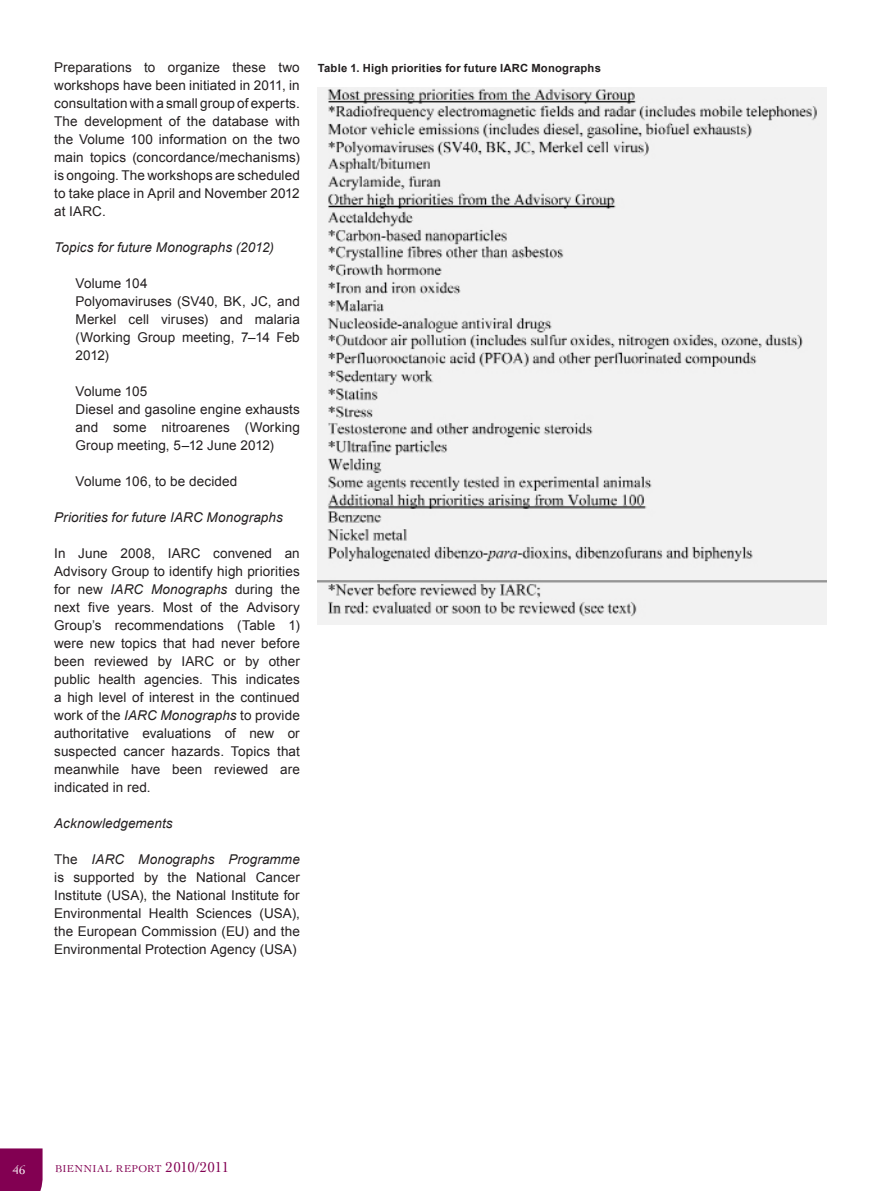
<style>
.page{position:relative;width:881px;height:1191px;background:#fff}
.page>*{position:absolute;margin:0;border:0;box-sizing:border-box;transform-origin:0 0}
.t1{font:13.5px/18px "Arial";letter-spacing:.005em;color:#231f20;text-align:justify}
.t2{font:italic 13.5px "Arial";letter-spacing:.01em;color:#231f20}
.t3{font:12.75px "Cochin";color:#fff}
.t4{font:700 11.25px "Arial";letter-spacing:.02em;color:#231f20}
.t5{font:10.5px "Cochin";letter-spacing:.03em;color:#820052}
.s1{font-style:italic}
.s2{font-size:15px}
</style>
<div class="page">
<div style="left:0;top:1148px;width:43px;height:43px;background:#820052"></div>
<img style="left:317px;top:87px;width:509px;height:538px">
<p class="t1" style="left:54px;top:58px;width:247px">Preparations to organize these two</p>
<p class="t4" style="left:318px;top:61px;width:284px">Table 1. High priorities for future IARC Monographs</p>
<p class="t1" style="left:54px;top:76px;width:247px">workshops have been initiated in 2011, in consultation with a small group of experts.<br>The development of the database with the Volume 100 information on the two main topics (concordance/mechanisms) is ongoing. The workshops are scheduled to take place in April and November 2012 at IARC.</p>
<p class="t2" style="left:54px;top:239px;width:221px">Topics for future Monographs (2012)</p>
<p class="t1" style="left:75px;top:274px;width:73px">Volume 104</p>
<p class="t1" style="left:75px;top:292px;width:226px">Polyomaviruses (SV40, BK, JC, and Merkel cell viruses) and malaria (Working Group meeting, 7–14 Feb 2012)</p>
<p class="t1" style="left:75px;top:382px;width:73px">Volume 105</p>
<p class="t1" style="left:75px;top:400px;width:226px">Diesel and gasoline engine exhausts and some nitroarenes (Working Group meeting, 5–12 June 2012)</p>
<p class="t1" style="left:75px;top:472px;width:163px">Volume 106, to be decided</p>
<p class="t2" style="left:54px;top:509px;width:230px">Priorities for future IARC Monographs</p>
<p class="t1" style="left:54px;top:544px;width:247px">In June 2008, IARC convened an Advisory Group to identify high priorities for new <span class="s1">IARC Monographs</span> during the next five years. Most of the Advisory Group’s recommendations (Table 1) were new topics that had never before been reviewed by IARC or by other public health agencies. This indicates a high level of interest in the continued work of the <span class="s1">IARC Monographs</span> to provide authoritative evaluations of new or suspected cancer hazards. Topics that meanwhile have been reviewed are indicated in red.</p>
<p class="t2" style="left:54px;top:815px;width:120px">Acknowledgements</p>
<p class="t1" style="left:54px;top:850px;width:247px">The <span class="s1">IARC Monographs Programme </span>is supported by the National Cancer Institute (USA), the National Institute for Environmental Health Sciences (USA), the European Commission (EU) and the Environmental Protection Agency (USA)</p>
<p class="t3" style="left:13px;top:1160px;width:14px">46</p>
<p class="t5" style="left:55px;top:1161px;width:175px">BIENNIAL REPORT <span class="s2">2010/2011</span></p>
</div>
